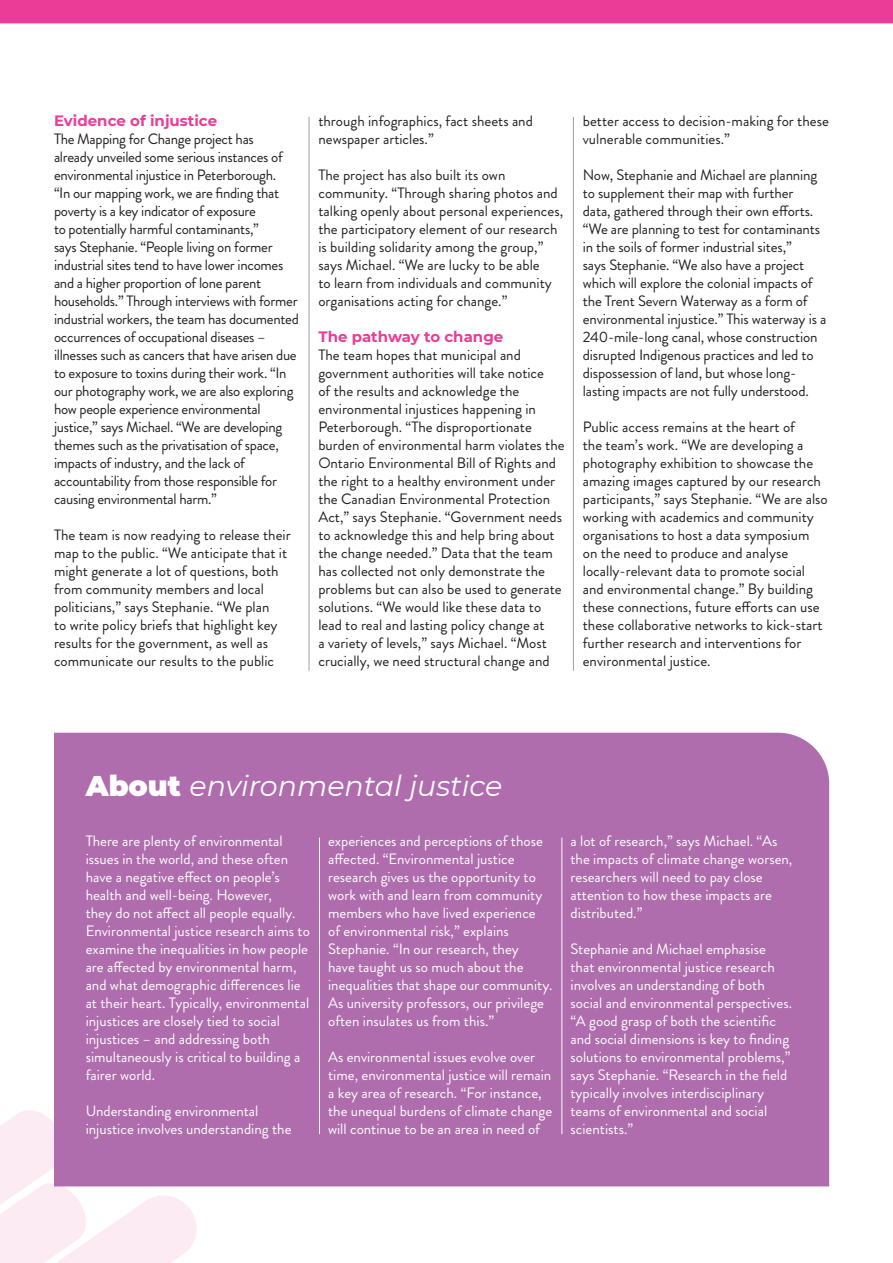
<style>
.page{position:relative;width:893px;height:1263px;background:#fff}
.page>*{position:absolute;margin:0;border:0;box-sizing:border-box;transform-origin:0 0}
.t1{font:italic 28.5px "Montserrat";color:#fff}
.t2{font:15px/18px "Brandon Grotesque";color:#231f20}
.t3{font:15px/18px "Brandon Grotesque";color:#fff}
.t4{font:15px/18px "Brandon Grotesque";letter-spacing:-.02em;color:#231f20}
.t5{font:700 15px "Montserrat";color:#eb3c97}
.s1{font-weight:900;font-style:normal}
</style>
<div class="page">
<div style="left:0;top:0;width:893px;height:23px;background:#eb3c97"></div>
<svg style="left:0;top:1110px;width:201px;height:153px"></svg>
<div style="left:54px;top:733px;width:775px;height:453px;background:#af6dad"></div>
<hr style="left:309px;top:117px;width:1px;height:554px;background:#a0a1a5">
<hr style="left:319px;top:837px;width:1px;height:297px;background:#fff">
<hr style="left:561px;top:837px;width:1px;height:297px;background:#fff">
<hr style="left:573px;top:117px;width:1px;height:554px;background:#a0a1a5">
<p class="t5" style="left:54px;top:110px;width:165px">Evidence of injustice</p>
<p class="t4" style="left:54px;top:130px;width:246px">The Mapping for Change project has<br>already unveiled some serious instances of environmental injustice in Peterborough.<br>“In our mapping work, we are finding that poverty is a key indicator of exposure<br>to potentially harmful contaminants,”<br>says Stephanie. “People living on former industrial sites tend to have lower incomes and a higher proportion of lone parent households.” Through interviews with former industrial workers, the team has documented occurrences of occupational diseases – illnesses such as cancers that have arisen due to exposure to toxins during their work. “In our photography work, we are also exploring how people experience environmental justice,” says Michael. “We are developing themes such as the privatisation of space, impacts of industry, and the lack of accountability from those responsible for causing environmental harm.”</p>
<p class="t2" style="left:54px;top:526px;width:238px">The team is now readying to release their map to the public. “We anticipate that it might generate a lot of questions, both from community members and local politicians,” says Stephanie. “We plan<br>to write policy briefs that highlight key results for the government, as well as communicate our results to the public</p>
<p class="t2" style="left:318px;top:112px;width:216px">through infographics, fact sheets and newspaper articles.”</p>
<p class="t2" style="left:318px;top:166px;width:246px">The project has also built its own community. “Through sharing photos and talking openly about personal experiences, the participatory element of our research is building solidarity among the group,” says Michael. “We are lucky to be able<br>to learn from individuals and community organisations acting for change.”</p>
<p class="t5" style="left:318px;top:326px;width:186px">The pathway to change</p>
<p class="t2" style="left:318px;top:346px;width:248px">The team hopes that municipal and government authorities will take notice<br>of the results and acknowledge the environmental injustices happening in Peterborough. “The disproportionate burden of environmental harm violates the Ontario Environmental Bill of Rights and the right to a healthy environment under the Canadian Environmental Protection Act,” says Stephanie. “Government needs to acknowledge this and help bring about the change needed.” Data that the team has collected not only demonstrate the problems but can also be used to generate solutions. “We would like these data to lead to real and lasting policy change at<br>a variety of levels,” says Michael. “Most crucially, we need structural change and</p>
<p class="t2" style="left:583px;top:112px;width:248px">better access to decision-making for these vulnerable communities.”</p>
<p class="t2" style="left:583px;top:166px;width:245px">Now, Stephanie and Michael are planning to supplement their map with further<br>data, gathered through their own efforts. “We are planning to test for contaminants in the soils of former industrial sites,”<br>says Stephanie. “We also have a project which will explore the colonial impacts of the Trent Severn Waterway as a form of environmental injustice.” This waterway is a 240-mile-long canal, whose construction disrupted Indigenous practices and led to dispossession of land, but whose long&shy;lasting impacts are not fully understood.</p>
<p class="t2" style="left:583px;top:418px;width:247px">Public access remains at the heart of<br>the team’s work. “We are developing a photography exhibition to showcase the amazing images captured by our research participants,” says Stephanie. “We are also working with academics and community organisations to host a data symposium on the need to produce and analyse locally-relevant data to promote social and environmental change.” By building these connections, future efforts can use these collaborative networks to kick-start further research and interventions for environmental justice.</p>
<p class="t1" style="left:86px;top:766px;width:418px"><span class="s1">About</span> environmental justice</p>
<p class="t3" style="left:86px;top:832px;width:226px">There are plenty of environmental issues in the world, and these often have a negative effect on people’s health and well-being. However,<br>they do not affect all people equally.<br>Environmental justice research aims to examine the inequalities in how people are affected by environmental harm, and what demographic differences lie at their heart. Typically, environmental injustices are closely tied to social injustices – and addressing both simultaneously is critical to building a fairer world.</p>
<p class="t3" style="left:86px;top:1102px;width:207px">Understanding environmental injustice involves understanding the</p>
<p class="t3" style="left:328px;top:832px;width:226px">experiences and perceptions of those affected. “Environmental justice research gives us the opportunity to work with and learn from community members who have lived experience<br>of environmental risk,” explains Stephanie. “In our research, they<br>have taught us so much about the inequalities that shape our community.<br>As university professors, our privilege often insulates us from this.”</p>
<p class="t3" style="left:328px;top:1048px;width:226px">As environmental issues evolve over time, environmental justice will remain a key area of research. “For instance, the unequal burdens of climate change will continue to be an area in need of</p>
<p class="t3" style="left:570px;top:832px;width:223px">a lot of research,” says Michael. “As the impacts of climate change worsen, researchers will need to pay close attention to how these impacts are distributed.”</p>
<p class="t3" style="left:570px;top:940px;width:223px">Stephanie and Michael emphasise that environmental justice research involves an understanding of both social and environmental perspectives. “A good grasp of both the scientific and social dimensions is key to finding solutions to environmental problems,” says Stephanie. “Research in the field typically involves interdisciplinary teams of environmental and social scientists.”</p>
</div>
